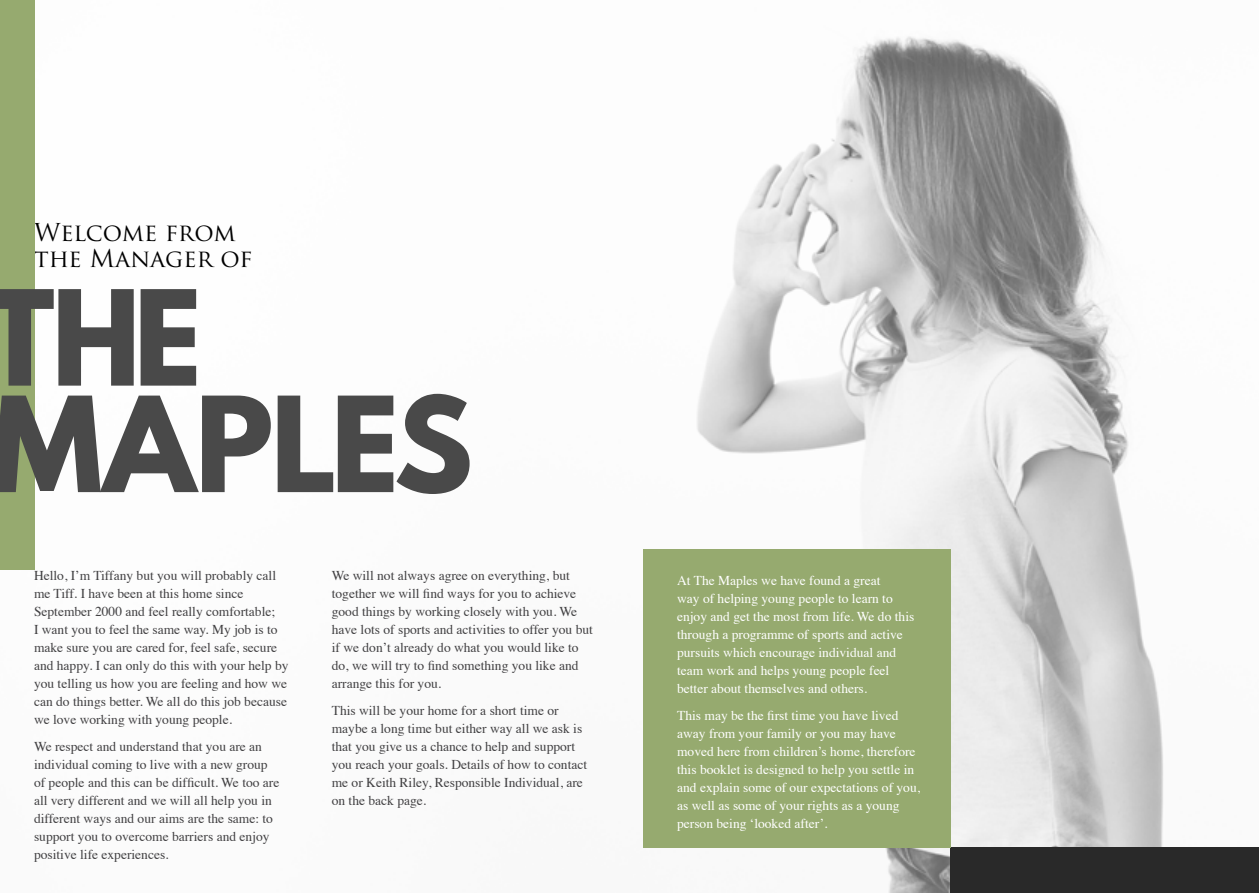
<style>
.page{position:relative;width:1259px;height:893px;background:#fff}
.page>*{position:absolute;margin:0;border:0;box-sizing:border-box;transform-origin:0 0}
.t1{font:100 117px/106.5px "Spartan";letter-spacing:-.07em;color:#494949}
.t2{font:24px/25.5px "Trajan Pro";color:#000}
.t3{font:13.5px/18px "Times";color:#414042}
.t4{font:13.5px/18px "Times";color:#fff}
</style>
<div class="page">
<img style="left:34px;top:0;width:1130px;height:893px">
<div style="left:0;top:0;width:34px;height:570px;background:#96aa6f"></div>
<div style="left:950px;top:847px;width:309px;height:46px;background:#292929"></div>
<div style="left:643px;top:549px;width:307px;height:298px;background:#96aa6f"></div>
<h2 class="t2" style="left:34px;top:220px;width:220px">Welcome from the Manager of</h2>
<h1 class="t1" style="left:-15px;top:282px;width:491px">THE<br>MAPLES</h1>
<p class="t3" style="left:34px;top:565px;width:256px">Hello, I’m Tiffany but you will probably call me Tiff. I have been at this home since September 2000 and feel really comfortable;<br>I want you to feel the same way. My job is to make sure you are cared for, feel safe, secure and happy. I can only do this with your help by you telling us how you are feeling and how we can do things better. We all do this job because we love working with young people.</p>
<p class="t3" style="left:34px;top:736px;width:247px">We respect and understand that you are an individual coming to live with a new group of people and this can be difficult. We too are all very different and we will all help you in different ways and our aims are the same: to support you to overcome barriers and enjoy positive life experiences.</p>
<p class="t3" style="left:332px;top:565px;width:263px">We will not always agree on everything, but together we will find ways for you to achieve good things by working closely with you. We have lots of sports and activities to offer you but if we don’t already do what you would like to do, we will try to find something you like and arrange this for you.</p>
<p class="t3" style="left:332px;top:700px;width:257px">This will be your home for a short time or maybe a long time but either way all we ask is that you give us a chance to help and support you reach your goals. Details of how to contact me or Keith Riley, Responsible Individual, are on the back page.</p>
<p class="t4" style="left:677px;top:571px;width:239px">At The Maples we have found a great<br>way of helping young people to learn to enjoy and get the most from life. We do this through a programme of sports and active pursuits which encourage individual and team work and helps young people feel better about themselves and others.</p>
<p class="t4" style="left:677px;top:706px;width:244px">This may be the first time you have lived away from your family or you may have moved here from children’s home, therefore this booklet is designed to help you settle in and explain some of our expectations of you, as well as some of your rights as a young person being ‘looked after’.</p>
</div>
